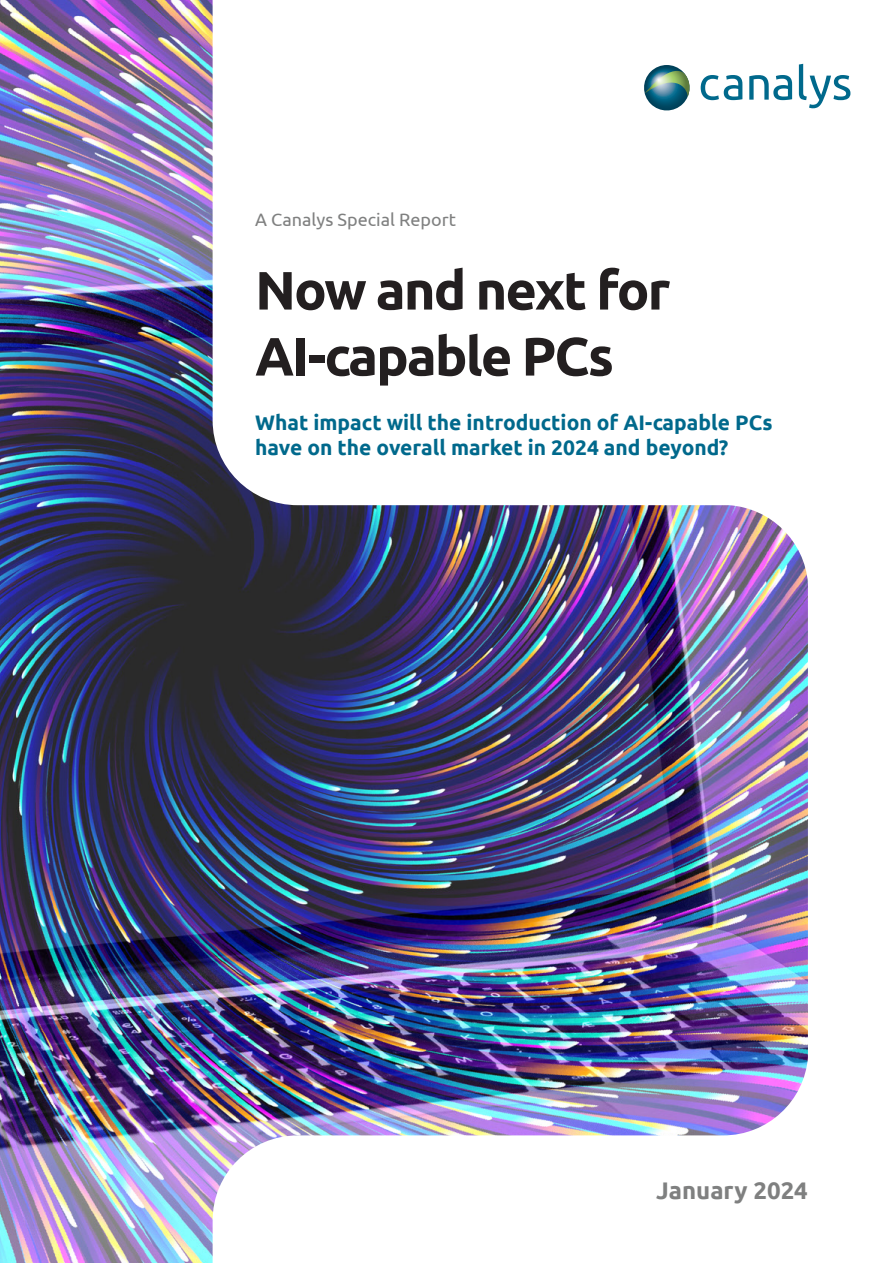
<style>
.page{position:relative;width:893px;height:1263px;background:#fff}
.page>*{position:absolute;margin:0;border:0;box-sizing:border-box;transform-origin:0 0}
.t1{font:700 54px/66px "Ubuntu";letter-spacing:-.035em;color:#231f20}
.t2{font:700 24px "Ubuntu";color:#7f8080}
.t3{font:700 21px/25.2px "Ubuntu";color:#00698c}
.t4{font:18px "Ubuntu";color:#7f8080}
</style>
<div class="page">
<img style="left:1px;top:1px;width:212px;height:1262px">
<img style="left:213px;top:63px;width:638px;height:1149px">
<svg style="left:642px;top:65px;width:50px;height:48px"></svg>
<svg style="left:701px;top:75px;width:41px;height:25px"></svg>
<svg style="left:749px;top:75px;width:43px;height:25px"></svg>
<svg style="left:799px;top:64px;width:51px;height:44px"></svg>
<p class="t4" style="left:255px;top:208px;width:202px">A Canalys Special Report</p>
<p class="t1" style="left:255px;top:257px;width:417px">Now and next for<br>AI-capable PCs</p>
<p class="t3" style="left:255px;top:409px;width:519px">What impact will the introduction of AI-capable PCs have on the overall market in 2024 and beyond?</p>
<p class="t2" style="left:656px;top:1176px;width:153px">January 2024</p>
</div>
